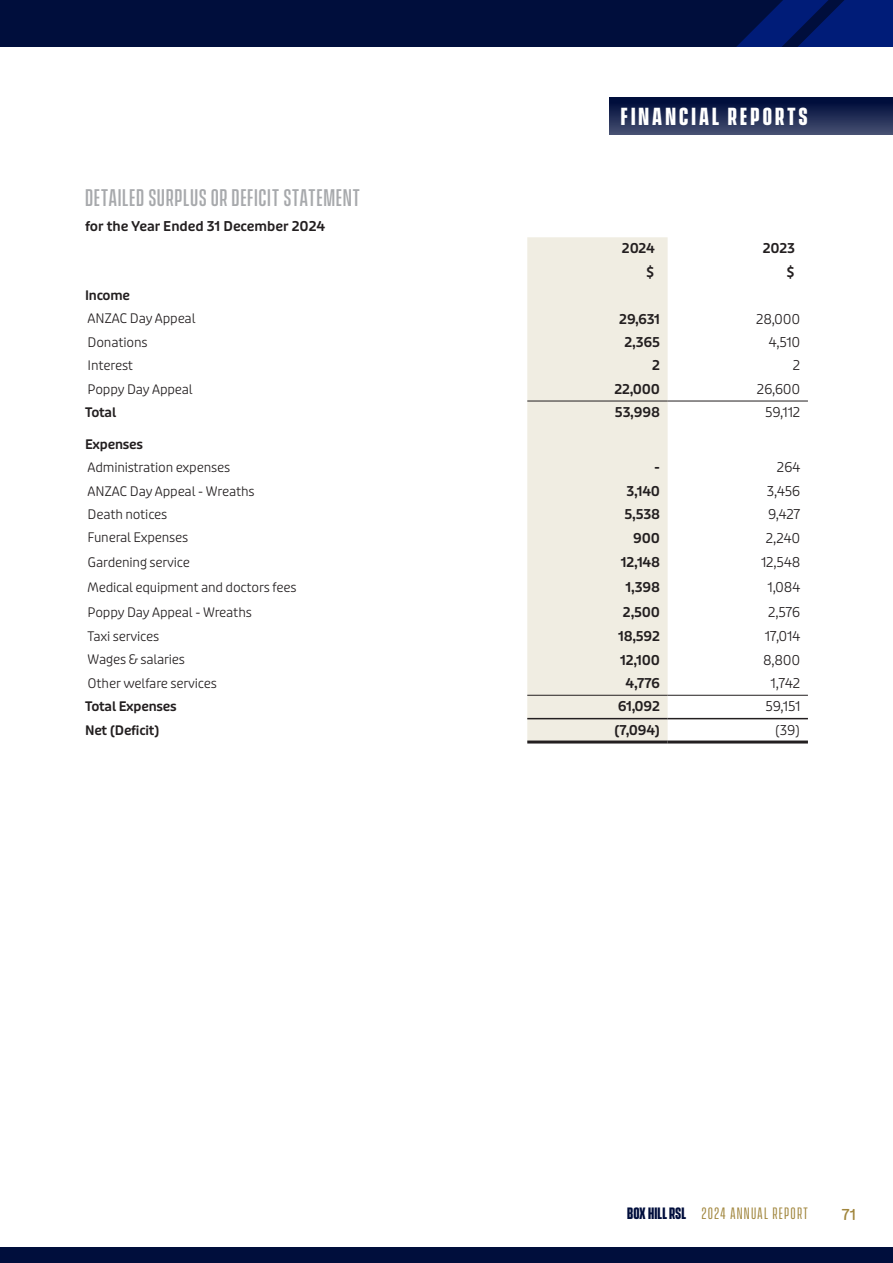
<style>
.page{position:relative;width:893px;height:1263px;background:#fff}
.page>*{position:absolute;margin:0;border:0;box-sizing:border-box;transform-origin:0 0}
.t1{font:700 22.5px "Vanguard CF";letter-spacing:.14em;color:#fff}
.BHR_SubHeading3{font:500 21.9px "Vanguard CF";letter-spacing:.025em;color:#a7a9ac}
.t2{font:15px "Vanguard CF";letter-spacing:.08em;color:#a1863d}
.t3{font:15px "Puffin Display Soft Medm";color:#a1863d}
.BHR_-_Fin_Numerals{font:600 13.5px "Puffin Display Soft";letter-spacing:-.015em;color:#231f20}
.BHR_-_Fin_Numerals-2{font:300 13.5px "Puffin Display Soft";letter-spacing:-.015em;color:#231f20}
.BHR_-_Fin_BodyText{font:300 13.2px "Puffin Display Soft";letter-spacing:-.015em;color:#231f20}
.BHR_-_Fin_BodyText-2{font:600 13.2px "Puffin Display Soft";letter-spacing:-.015em;color:#231f20}
.s1{font-weight:700;color:#000e3c}
</style>
<div class="page">
<div style="left:0;top:0;width:893px;height:47px;background:#000e3c"></div>
<div style="left:860px;top:0;width:33px;height:47px;background:#001c78"></div>
<svg style="left:736px;top:0;width:124px;height:47px;fill:#001c78"></svg>
<div style="left:0;top:1247px;width:893px;height:16px;background:#000e3c"></div>
<div style="left:609px;top:97px;width:284px;height:38px;background:linear-gradient(to bottom,#000535,#454f70)"></div>
<div style="left:527px;top:237px;width:141px;height:503px;background:#f0ede2"></div>
<hr style="left:527px;top:695px;width:141px;height:1px;background:#231f20">
<hr style="left:668px;top:695px;width:140px;height:1px;background:#231f20">
<hr style="left:527px;top:401px;width:141px;height:1px;background:#231f20">
<hr style="left:668px;top:401px;width:140px;height:1px;background:#231f20">
<hr style="left:527px;top:718px;width:141px;height:1px;background:#231f20">
<hr style="left:668px;top:718px;width:140px;height:1px;background:#231f20">
<hr style="left:527px;top:740px;width:141px;height:3px;background:#231f20">
<hr style="left:668px;top:740px;width:140px;height:3px;background:#231f20">
<p class="BHR_SubHeading3" style="left:85px;top:185px;width:277px">DETAILED SURPLUS OR DEFICIT STATEMENT</p>
<p class="BHR_-_Fin_Numerals" style="left:85px;top:218px;width:242px">for the Year Ended 31 December 2024</p>
<h1 class="t1" style="left:621px;top:103px;width:188px">FINANCIAL REPORTS</h1>
<p class="BHR_-_Fin_Numerals" style="left:622px;top:240px;width:34px">2024</p>
<p class="BHR_-_Fin_Numerals" style="left:763px;top:240px;width:34px">2023</p>
<p class="BHR_-_Fin_Numerals" style="left:646px;top:264px;width:10px">$</p>
<p class="BHR_-_Fin_Numerals" style="left:786px;top:264px;width:10px">$</p>
<p class="BHR_-_Fin_BodyText-2" style="left:85px;top:287px;width:46px">Income</p>
<p class="BHR_-_Fin_BodyText" style="left:88px;top:311px;width:109px">ANZAC Day Appeal</p>
<p class="BHR_-_Fin_Numerals" style="left:619px;top:311px;width:42px">29,631</p>
<p class="BHR_-_Fin_Numerals-2" style="left:756px;top:311px;width:46px">28,000</p>
<p class="BHR_-_Fin_BodyText" style="left:88px;top:334px;width:61px">Donations</p>
<p class="BHR_-_Fin_Numerals" style="left:625px;top:334px;width:37px">2,365</p>
<p class="BHR_-_Fin_Numerals-2" style="left:768px;top:334px;width:33px">4,510</p>
<p class="BHR_-_Fin_BodyText" style="left:88px;top:358px;width:47px">Interest</p>
<p class="BHR_-_Fin_Numerals" style="left:652px;top:357px;width:9px">2</p>
<p class="BHR_-_Fin_Numerals-2" style="left:793px;top:358px;width:9px">2</p>
<p class="BHR_-_Fin_BodyText" style="left:88px;top:381px;width:107px">Poppy Day Appeal</p>
<p class="BHR_-_Fin_Numerals" style="left:614px;top:381px;width:47px">22,000</p>
<p class="BHR_-_Fin_Numerals-2" style="left:757px;top:381px;width:45px">26,600</p>
<p class="BHR_-_Fin_BodyText-2" style="left:85px;top:404px;width:33px">Total</p>
<p class="BHR_-_Fin_Numerals" style="left:615px;top:404px;width:47px">53,998</p>
<p class="BHR_-_Fin_Numerals-2" style="left:765px;top:404px;width:37px">59,112</p>
<p class="BHR_-_Fin_BodyText-2" style="left:85px;top:436px;width:59px">Expenses</p>
<p class="BHR_-_Fin_BodyText" style="left:88px;top:460px;width:144px">Administration expenses</p>
<p class="BHR_-_Fin_Numerals" style="left:654px;top:459px;width:7px">-</p>
<p class="BHR_-_Fin_Numerals-2" style="left:777px;top:460px;width:25px">264</p>
<p class="BHR_-_Fin_BodyText" style="left:88px;top:483px;width:168px">ANZAC Day Appeal - Wreaths</p>
<p class="BHR_-_Fin_Numerals" style="left:626px;top:483px;width:35px">3,140</p>
<p class="BHR_-_Fin_Numerals-2" style="left:767px;top:483px;width:35px">3,456</p>
<p class="BHR_-_Fin_BodyText" style="left:88px;top:507px;width:81px">Death notices</p>
<p class="BHR_-_Fin_Numerals" style="left:625px;top:506px;width:37px">5,538</p>
<p class="BHR_-_Fin_Numerals-2" style="left:768px;top:506px;width:34px">9,427</p>
<p class="BHR_-_Fin_BodyText" style="left:88px;top:530px;width:102px">Funeral Expenses</p>
<p class="BHR_-_Fin_Numerals" style="left:633px;top:530px;width:28px">900</p>
<p class="BHR_-_Fin_Numerals-2" style="left:766px;top:530px;width:36px">2,240</p>
<p class="BHR_-_Fin_BodyText" style="left:88px;top:554px;width:104px">Gardening service</p>
<p class="BHR_-_Fin_Numerals" style="left:621px;top:554px;width:41px">12,148</p>
<p class="BHR_-_Fin_Numerals-2" style="left:761px;top:554px;width:41px">12,548</p>
<p class="BHR_-_Fin_BodyText" style="left:88px;top:579px;width:210px">Medical equipment and doctors fees</p>
<p class="BHR_-_Fin_Numerals" style="left:626px;top:579px;width:36px">1,398</p>
<p class="BHR_-_Fin_Numerals-2" style="left:767px;top:579px;width:34px">1,084</p>
<p class="BHR_-_Fin_BodyText" style="left:88px;top:604px;width:166px">Poppy Day Appeal - Wreaths</p>
<p class="BHR_-_Fin_Numerals" style="left:623px;top:604px;width:39px">2,500</p>
<p class="BHR_-_Fin_Numerals-2" style="left:768px;top:604px;width:34px">2,576</p>
<p class="BHR_-_Fin_BodyText" style="left:88px;top:628px;width:73px">Taxi services</p>
<p class="BHR_-_Fin_Numerals" style="left:618px;top:628px;width:44px">18,592</p>
<p class="BHR_-_Fin_Numerals-2" style="left:765px;top:628px;width:37px">17,014</p>
<p class="BHR_-_Fin_BodyText" style="left:88px;top:652px;width:99px">Wages &amp; salaries</p>
<p class="BHR_-_Fin_Numerals" style="left:620px;top:652px;width:41px">12,100</p>
<p class="BHR_-_Fin_Numerals-2" style="left:763px;top:652px;width:39px">8,800</p>
<p class="BHR_-_Fin_BodyText" style="left:88px;top:675px;width:131px">Other welfare services</p>
<p class="BHR_-_Fin_Numerals" style="left:626px;top:675px;width:36px">4,776</p>
<p class="BHR_-_Fin_Numerals-2" style="left:771px;top:675px;width:31px">1,742</p>
<p class="BHR_-_Fin_BodyText-2" style="left:85px;top:698px;width:93px">Total Expenses</p>
<p class="BHR_-_Fin_Numerals" style="left:618px;top:698px;width:44px">61,092</p>
<p class="BHR_-_Fin_Numerals-2" style="left:766px;top:699px;width:36px">59,151</p>
<p class="BHR_-_Fin_BodyText-2" style="left:85px;top:722px;width:76px">Net (Deficit)</p>
<p class="BHR_-_Fin_Numerals" style="left:614px;top:722px;width:48px">(7,094)</p>
<p class="BHR_-_Fin_Numerals-2" style="left:775px;top:722px;width:27px">(39)</p>
<p class="t2" style="left:627px;top:1205px;width:183px"><span class="s1">BOX HILL RSL</span> 2024 ANNUAL REPORT</p>
<p class="t3" style="left:842px;top:1205px;width:16px">71</p>
</div>
